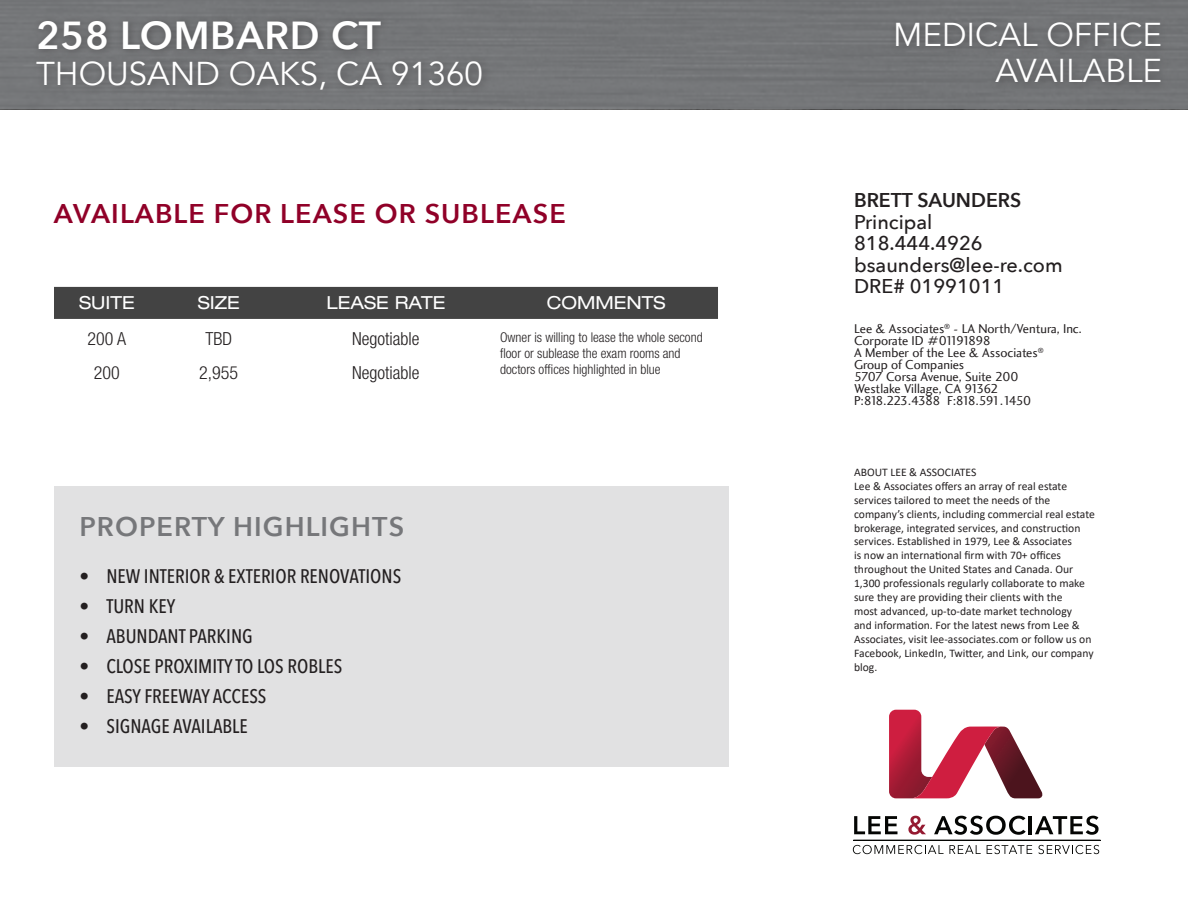
<style>
.page{position:relative;width:1188px;height:918px;background:#fff}
.page>*{position:absolute;margin:0;border:0;box-sizing:border-box;transform-origin:0 0}
.t1{font:600 39px "Avenir Next";letter-spacing:.02em;color:#fff}
.t2{font:33px/36px "Avenir";color:#fff;text-align:right}
.t3{font:600 27px "Avenir Next";letter-spacing:.04em;color:#900028}
.t4{font:600 27px "Avenir Next";letter-spacing:.04em;color:#76777a}
.t5{font:500 19.95px "Avenir Next";color:#231f20}
.t6{font:600 19.95px "Avenir Next";color:#231f20}
.t7{font:500 condensed 19.5px "Avenir Next LT Pro";color:#231f20}
.t8{font:300 condensed 18px "Helvetica Neue LT Std";color:#231f20}
.t9{font:expanded 18px "Helvetica Neue LT Std";color:#fff}
.t10{font:300 condensed 13.5px/16.2px "Helvetica Neue LT Std";color:#231f20}
.t11{font:13.2px "Charlotte Sans Book Plain";color:#231f20}
.t12{font:13.2px "Charlotte Sans Book Plain";letter-spacing:-.09em;color:#231f20}
.t13{font:13.2px "Charlotte Sans Book Plain";letter-spacing:-.04em;color:#231f20}
.t14{font:11.55px/14px "Calibri";color:#231f20}
</style>
<div class="page">
<div style="left:0;top:0;width:1188px;height:109px;background:#747678"></div>
<div style="left:31px;top:14px;width:460px;height:84px;background:#231f20;opacity:.4"></div>
<div style="left:890px;top:16px;width:280px;height:77px;background:#6f7073"></div>
<div style="left:54px;top:486px;width:675px;height:281px;background:#e1e1e2"></div>
<div style="left:54px;top:287px;width:664px;height:32px;background:#434343"></div>
<svg style="left:854px;top:816px;width:43px;height:18px"></svg>
<svg style="left:908px;top:816px;width:18px;height:19px"></svg>
<svg style="left:934px;top:816px;width:92px;height:19px"></svg>
<hr style="left:1029px;top:816px;width:3px;height:18px;background:#040503">
<svg style="left:1035px;top:816px;width:64px;height:19px"></svg>
<svg style="left:853px;top:845px;width:128px;height:9px"></svg>
<svg style="left:987px;top:845px;width:45px;height:9px"></svg>
<svg style="left:1038px;top:845px;width:61px;height:9px"></svg>
<svg style="left:889px;top:710px;width:154px;height:88px"></svg>
<hr style="left:853px;top:840px;width:247px;height:1px;background:#040503">
<p class="t1" style="left:36px;top:2px;width:346px">258 LOMBARD CT</p>
<p class="t2" style="left:36px;top:56px;width:448px">THOUSAND OAKS, CA 91360</p>
<p class="t3" style="left:54px;top:190px;width:513px">AVAILABLE FOR LEASE OR SUBLEASE</p>
<p class="t9" style="left:79px;top:292px;width:57px">SUITE</p>
<p class="t9" style="left:198px;top:292px;width:44px">SIZE</p>
<p class="t9" style="left:326px;top:292px;width:121px">LEASE RATE</p>
<p class="t9" style="left:547px;top:292px;width:120px">COMMENTS</p>
<p class="t8" style="left:88px;top:329px;width:40px">200 A</p>
<p class="t8" style="left:205px;top:329px;width:28px">TBD</p>
<p class="t8" style="left:352px;top:329px;width:69px">Negotiable</p>
<p class="t10" style="left:500px;top:329px;width:204px">Owner is willing to lease the whole second floor or sublease the exam rooms and doctors offices highlighted in blue</p>
<p class="t8" style="left:94px;top:362px;width:27px">200</p>
<p class="t8" style="left:199px;top:362px;width:40px">2,955</p>
<p class="t8" style="left:352px;top:362px;width:69px">Negotiable</p>
<p class="t4" style="left:79px;top:503px;width:326px">PROPERTY HIGHLIGHTS</p>
<p class="t7" style="left:79px;top:564px;width:323px">• NEW INTERIOR &amp; EXTERIOR RENOVATIONS</p>
<p class="t7" style="left:79px;top:594px;width:97px">• TURN KEY</p>
<p class="t7" style="left:79px;top:624px;width:175px">• ABUNDANT PARKING</p>
<p class="t7" style="left:79px;top:654px;width:264px">• CLOSE PROXIMITY TO LOS ROBLES</p>
<p class="t7" style="left:79px;top:684px;width:189px">• EASY FREEWAY ACCESS</p>
<p class="t7" style="left:79px;top:714px;width:170px">• SIGNAGE AVAILABLE</p>
<p class="t2" style="left:893px;top:18px;width:271px">MEDICAL OFFICE<br>AVAILABLE</p>
<p class="t6" style="left:854px;top:183px;width:169px">BRETT SAUNDERS</p>
<p class="t5" style="left:854px;top:205px;width:80px">Principal</p>
<p class="t5" style="left:854px;top:226px;width:130px">818.444.4926</p>
<p class="t5" style="left:854px;top:248px;width:210px">bsaunders@lee-re.com</p>
<p class="t5" style="left:854px;top:270px;width:152px">DRE# 01991011</p>
<p class="t11" style="left:854px;top:321px;width:229px">Lee &amp; Associates<sup>®</sup> - LA North/Ventura, Inc.</p>
<p class="t13" style="left:854px;top:333px;width:138px">Corporate ID #01191898</p>
<p class="t11" style="left:854px;top:345px;width:191px">A Member of the Lee &amp; Associates<sup>®</sup></p>
<p class="t11" style="left:854px;top:357px;width:112px">Group of Companies</p>
<p class="t11" style="left:854px;top:369px;width:166px">5707 Corsa Avenue, Suite 200</p>
<p class="t11" style="left:854px;top:381px;width:146px">Westlake Village, CA 91362</p>
<p class="t12" style="left:854px;top:393px;width:179px">P:818.223.4388 F:818.591.1450</p>
<p class="t14" style="left:854px;top:465px;width:124px">ABOUT LEE &amp; ASSOCIATES</p>
<p class="t14" style="left:854px;top:479px;width:242px">Lee &amp; Associates offers an array of real estate services tailored to meet the needs of the company’s clients, including commercial real estate brokerage, integrated services, and construction services. Established in 1979, Lee &amp; Associates<br>is now an international firm with 70+ offices throughout the United States and Canada. Our 1,300 professionals regularly collaborate to make sure they are providing their clients with the<br>most advanced, up-to-date market technology<br>and information. For the latest news from Lee &amp; Associates, visit lee-associates.com or follow us on Facebook, LinkedIn, Twitter, and Link, our company blog.</p>
</div>
